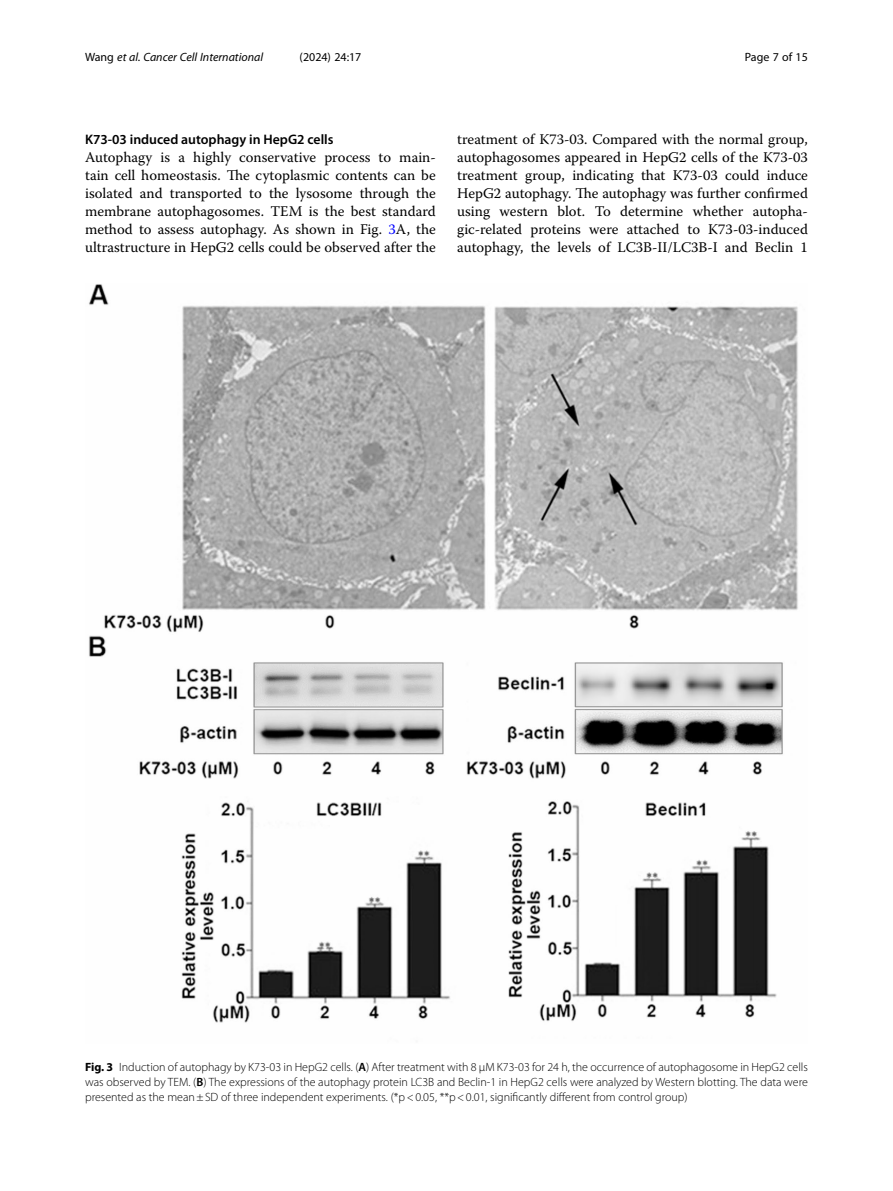
<style>
.page{position:relative;width:893px;height:1191px;background:#fff}
.page>*{position:absolute;margin:0;border:0;box-sizing:border-box;transform-origin:0 0}
.Body_Text{font:14.7px/18px "Warnock Pro";color:#000;text-align:justify}
.Head_2{font:600 13.8px "Myriad Pro";color:#000}
.Figure_Caption{font:300 12px/15px "Myriad Pro";color:#000;text-align:justify}
.t1{font:italic 12px "Myriad Pro";color:#000}
.t2{font:12px "Myriad Pro";color:#000}
.s1{font-style:normal}
.s2{color:#00f}
.s3{font-weight:700}
.s4{font-weight:600}
</style>
<div class="page">
<img style="left:89px;top:284px;width:709px;height:739px">
<p class="t1" style="left:85px;top:50px;width:180px"><span class="s1">Wang</span> et al. Cancer Cell International</p>
<p class="t2" style="left:300px;top:50px;width:63px">(2024) 24:17</p>
<p class="t2" style="left:745px;top:50px;width:65px">Page 7 of 15</p>
<p class="Head_2" style="left:85px;top:131px;width:250px">K73-03 induced autophagy in HepG2 cells</p>
<p class="Body_Text" style="left:85px;top:148px;width:352px">Autophagy is a highly conservative process to main&shy;tain cell homeostasis. The cytoplasmic contents can be isolated and transported to the lysosome through the membrane autophagosomes. TEM is the best standard method to assess autophagy. As shown in Fig. <span class="s2">3</span>A, the ultrastructure in HepG2 cells could be observed after the</p>
<p class="Body_Text" style="left:457px;top:130px;width:352px">treatment of K73-03. Compared with the normal group, autophagosomes appeared in HepG2 cells of the K73-03 treatment group, indicating that K73-03 could induce HepG2 autophagy. The autophagy was further confirmed using western blot. To determine whether autopha&shy;gic-related proteins were attached to K73-03-induced autophagy, the levels of LC3B-II/LC3B-I and Beclin 1</p>
<p class="Figure_Caption" style="left:85px;top:1059px;width:724px"><span class="s3">Fig. 3</span> Induction of autophagy by K73-03 in HepG2 cells. (<span class="s4">A</span>) After treatment with 8 µM K73-03 for 24 h, the occurrence of autophagosome in HepG2 cells was observed by TEM. (<span class="s4">B</span>) The expressions of the autophagy protein LC3B and Beclin-1 in HepG2 cells were analyzed by Western blotting. The data were presented as the mean±SD of three independent experiments. (*p&lt;0.05, **p&lt;0.01, significantly different from control group)</p>
</div>
